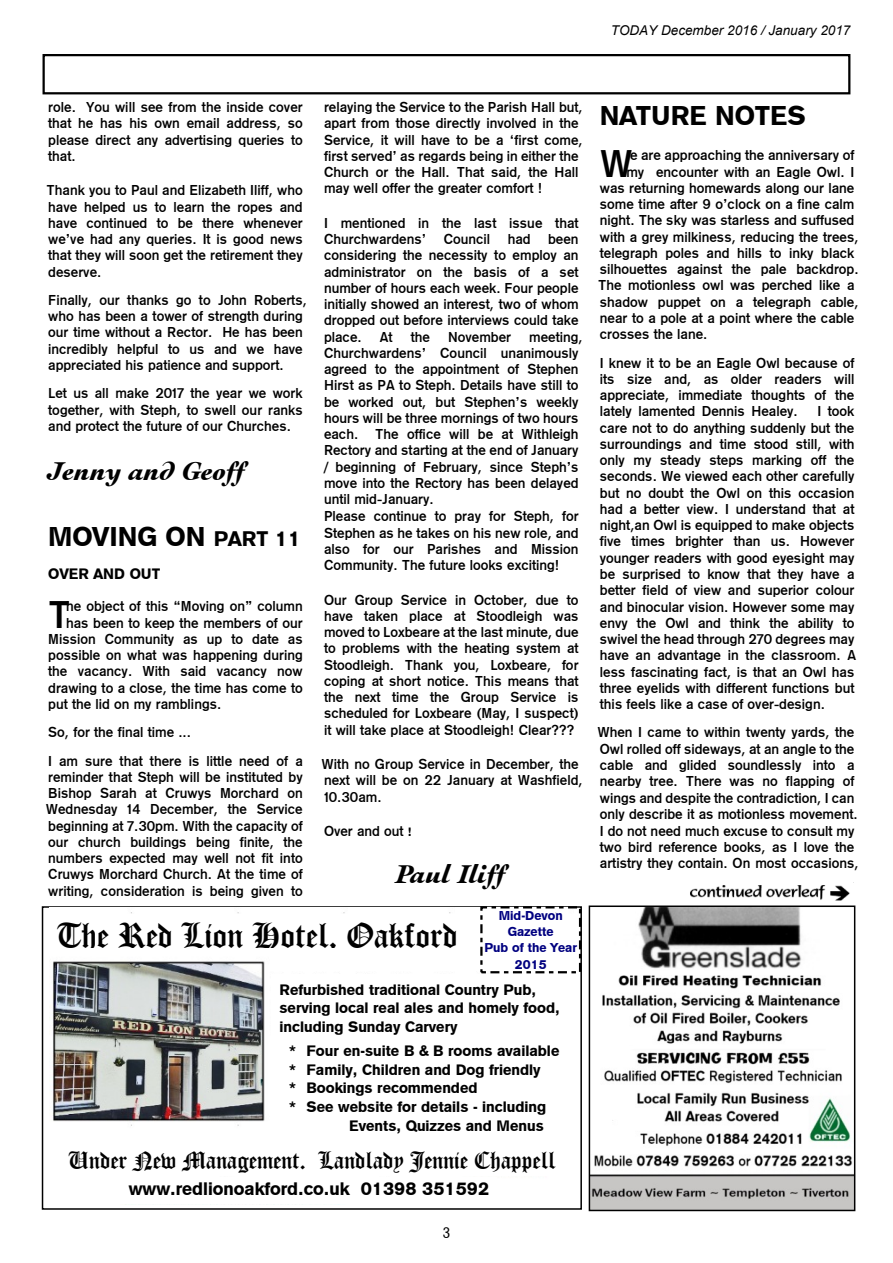
<style>
.page{position:relative;width:893px;height:1263px;background:#fff}
.page>*{position:absolute;margin:0;border:0;box-sizing:border-box;transform-origin:0 0}
.t1{font:39px "Cloister Black BT";color:#000}
.t2{font:38.25px "Gothic 725 BT Bold A";color:#000}
.t3{font:27px "Cloister Black BT";color:#000}
.t4{font:27px "Gothic 725 BT Black A";color:#000}
.t5{font:italic 900 27px "Engraver Oldsty 205 BT";color:#000}
.t6{font:18px "Gothic 725 BT Black A";color:#000}
.t7{font:15px/18.9px "Gothic 725 BT Black A";color:#000}
.t8{font:15px "Gothic 720 BT Roman B";color:#000}
.t9{font:14.25px/16.2px "Gothic 725 BT Bold A";color:#000;text-align:justify}
.t10{font:italic 13.5px "Arial";color:#000}
.t11{font:12.75px/16.2px "Gothic 725 BT Black A";color:#000080;text-align:center}
.s1{font-size:21px}
.s2{font-family:"Gothic 725 BT Black A";font-size:12px}
</style>
<div class="page">
<div style="left:42px;top:906px;width:540px;height:304px;border:2px solid #000"></div>
<div style="left:43px;top:54px;width:807px;height:40px;border:2px solid #000"></div>
<img style="left:50px;top:907px;width:524px;height:219px">
<div style="left:480px;top:906px;width:101px;height:67px;border:2px dashed #000"></div>
<div style="left:271px;top:974px;width:302px;height:170px;background:#fff"></div>
<div style="left:51px;top:914px;width:427px;height:41px;background:#fff"></div>
<img style="left:592px;top:908px;width:260px;height:300px">
<div style="left:589px;top:905px;width:266px;height:306px;border:2px solid #000"></div>
<img style="left:690px;top:885px;width:160px;height:16px">
<p class="t10" style="left:611px;top:25px;width:241px">TODAY December 2016 / January 2017</p>
<p class="t9" style="left:48px;top:100px;width:256px">role. You will see from the inside cover that he has his own email address, so please direct any advertising queries to that.</p>
<p class="t9" style="left:47px;top:183px;width:258px">Thank you to Paul and Elizabeth Iliff, who have helped us to learn the ropes and have continued to be there whenever we’ve had any queries. It is good news that they will soon get the retirement they deserve.</p>
<p class="t9" style="left:48px;top:293px;width:260px;text-align:left">Finally, our thanks go to John Roberts, who has been a tower of strength during our time without a Rector. He has been incredibly helpful to us and we have appreciated his patience and support.</p>
<p class="t9" style="left:48px;top:386px;width:256px">Let us all make 2017 the year we work together, with Steph, to swell our ranks and protect the future of our Churches.</p>
<h3 class="t5" style="left:48px;top:459px;width:199px">Jenny and Geoff</h3>
<h3 class="t4" style="left:48px;top:525px;width:254px">MOVING ON <span class="s1">PART 11</span></h3>
<p class="t7" style="left:48px;top:566px;width:114px">OVER AND OUT</p>
<h2 class="t2" style="left:48px;top:598px;width:24px">T</h2>
<p class="t9" style="left:66px;top:599px;width:238px">he object of this “Moving on” column</p>
<p class="t9" style="left:66px;top:616px;width:238px">has been to keep the members of our</p>
<p class="t9" style="left:48px;top:632px;width:256px">Mission Community as up to date as</p>
<p class="t9" style="left:48px;top:648px;width:256px">possible on what was happening during</p>
<p class="t9" style="left:48px;top:664px;width:256px">the vacancy. With said vacancy now</p>
<p class="t9" style="left:48px;top:681px;width:256px">drawing to a close, the time has come to</p>
<p class="t9" style="left:48px;top:697px;width:175px">put the lid on my ramblings.</p>
<p class="t9" style="left:48px;top:719px;width:256px;line-height:28.3px">So, for the final time ...<br>I am sure that there is little need of a</p>
<p class="t9" style="left:46px;top:770px;width:259px">reminder that Steph will be instituted by Bishop Sarah at Cruwys Morchard on Wednesday 14 December, the Service beginning at 7.30pm. With the capacity of our church buildings being finite, the numbers expected may well not fit into Cruwys Morchard Church. At the time of writing, consideration is being given to</p>
<p class="t9" style="left:324px;top:100px;width:260px;text-align:left">relaying the Service to the Parish Hall but, apart from those directly involved in the Service, it will have to be a ‘first come, first served’ as regards being in either the Church or the Hall. That said, the Hall may well offer the greater comfort !</p>
<p class="t9" style="left:324px;top:216px;width:256px">I mentioned in the last issue that Churchwardens’ Council had been considering the necessity to employ an administrator on the basis of a set number of hours each week. Four people initially showed an interest, two of whom dropped out before interviews could take place.</p>
<p class="t9" style="left:324px;top:330px;width:260px;text-align:left;text-indent:205px">meeting, Churchwardens’ Council unanimously agreed to the appointment of Stephen Hirst as PA to Steph. Details have still to be worked out, but Stephen’s weekly hours will be three mornings of two hours each. The office will be at Withleigh Rectory and starting at the end of January / beginning of February, since Steph’s move into the Rectory has been delayed until mid-January.<br>Please continue to pray for Steph, for Stephen as he takes on his new role, and also for our Parishes and Mission Community. The future looks exciting!</p>
<p class="t9" style="left:324px;top:593px;width:256px">Our Group Service in October, due to have taken place at Stoodleigh was moved to Loxbeare at the last minute, due to problems with the heating system at Stoodleigh. Thank you, Loxbeare, for coping at short notice. This means that the next time the Group Service is scheduled for Loxbeare (May, I suspect) it will take place at Stoodleigh! Clear???</p>
<p class="t9" style="left:322px;top:757px;width:263px;text-align:left">With no Group Service in December, the next will be on 22 January at Washfield,<br>10.30am.</p>
<p class="t9" style="left:324px;top:824px;width:89px">Over and out <span class="s2">!</span></p>
<h3 class="t5" style="left:396px;top:862px;width:111px">Paul Iliff</h3>
<p class="t9" style="left:380px;top:330px;width:14px">At</p>
<p class="t9" style="left:411px;top:330px;width:21px">the</p>
<p class="t9" style="left:448px;top:330px;width:65px">November</p>
<h1 class="t1" style="left:57px;top:918px;width:403px">The Red Lion Hotel, Oakford</h1>
<p class="t11" style="left:484px;top:909px;width:94px">Mid-Devon<br>Gazette<br>Pub of the Year<br>2015</p>
<p class="t7" style="left:280px;top:981px;width:282px">Refurbished traditional Country Pub, serving local real ales and homely food, including Sunday Carvery</p>
<p class="t7" style="left:289px;top:1042px;width:272px">* Four en-suite B &amp; B rooms available</p>
<p class="t7" style="left:289px;top:1061px;width:253px">* Family, Children and Dog friendly</p>
<p class="t7" style="left:289px;top:1080px;width:190px">* Bookings recommended</p>
<p class="t7" style="left:289px;top:1099px;width:259px">* See website for details - including</p>
<p class="t7" style="left:349px;top:1118px;width:196px">Events, Quizzes and Menus</p>
<h3 class="t3" style="left:69px;top:1148px;width:489px">Under New Management. Landlady Jennie Chappell</h3>
<p class="t6" style="left:129px;top:1181px;width:362px">www.redlionoakford.co.uk 01398 351592</p>
<p class="t8" style="left:443px;top:1227px;width:9px">3</p>
<h3 class="t4" style="left:600px;top:104px;width:207px">NATURE NOTES</h3>
<h2 class="t2" style="left:600px;top:147px;width:35px">W</h2>
<p class="t9" style="left:630px;top:148px;width:226px">e are approaching the anniversary of</p>
<p class="t9" style="left:626px;top:165px;width:230px">my encounter with an Eagle Owl. I</p>
<p class="t9" style="left:600px;top:181px;width:256px">was returning homewards along our lane</p>
<p class="t9" style="left:600px;top:197px;width:256px">some time after 9 o’clock on a fine calm</p>
<p class="t9" style="left:600px;top:214px;width:256px">night. The sky was starless and suffused</p>
<p class="t9" style="left:600px;top:230px;width:260px">with a grey milkiness, reducing the trees,</p>
<p class="t9" style="left:600px;top:246px;width:256px">telegraph poles and hills to inky black</p>
<p class="t9" style="left:600px;top:262px;width:260px">silhouettes against the pale backdrop.</p>
<p class="t9" style="left:598px;top:279px;width:258px">The motionless owl was perched like a</p>
<p class="t9" style="left:600px;top:295px;width:260px">shadow puppet on a telegraph cable,</p>
<p class="t9" style="left:600px;top:311px;width:256px">near to a pole at a point where the cable</p>
<p class="t9" style="left:600px;top:327px;width:109px">crosses the lane.</p>
<p class="t9" style="left:600px;top:356px;width:256px">I knew it to be an Eagle Owl because of its size and, as older readers will appreciate, immediate thoughts of the lately lamented Dennis Healey.</p>
<p class="t9" style="left:600px;top:404px;width:258px;text-align:left;text-indent:217px">I took care not to do anything suddenly but the surroundings and time stood still, with only my steady steps marking off the seconds. We viewed each other carefully but no doubt the Owl on this occasion had a better view. I understand that at night,an Owl is equipped to make objects five times brighter than us. However younger readers with good eyesight may be surprised to know that they have a better field of view and superior colour and binocular vision. However some may envy the Owl and think the ability to swivel the head through 270 degrees may have an advantage in the classroom. A less fascinating fact, is that an Owl has three eyelids with different functions but this feels like a case of over-design.</p>
<p class="t9" style="left:597px;top:725px;width:263px;text-align:left">When I came to within twenty yards, the Owl rolled off sideways, at an angle to the cable and glided soundlessly into a nearby tree. There was no flapping of wings and despite the contradiction, I can only describe it as motionless movement.<br>I do not need much excuse to consult my two bird reference books, as I love the artistry they contain. On most occasions,</p>
</div>
